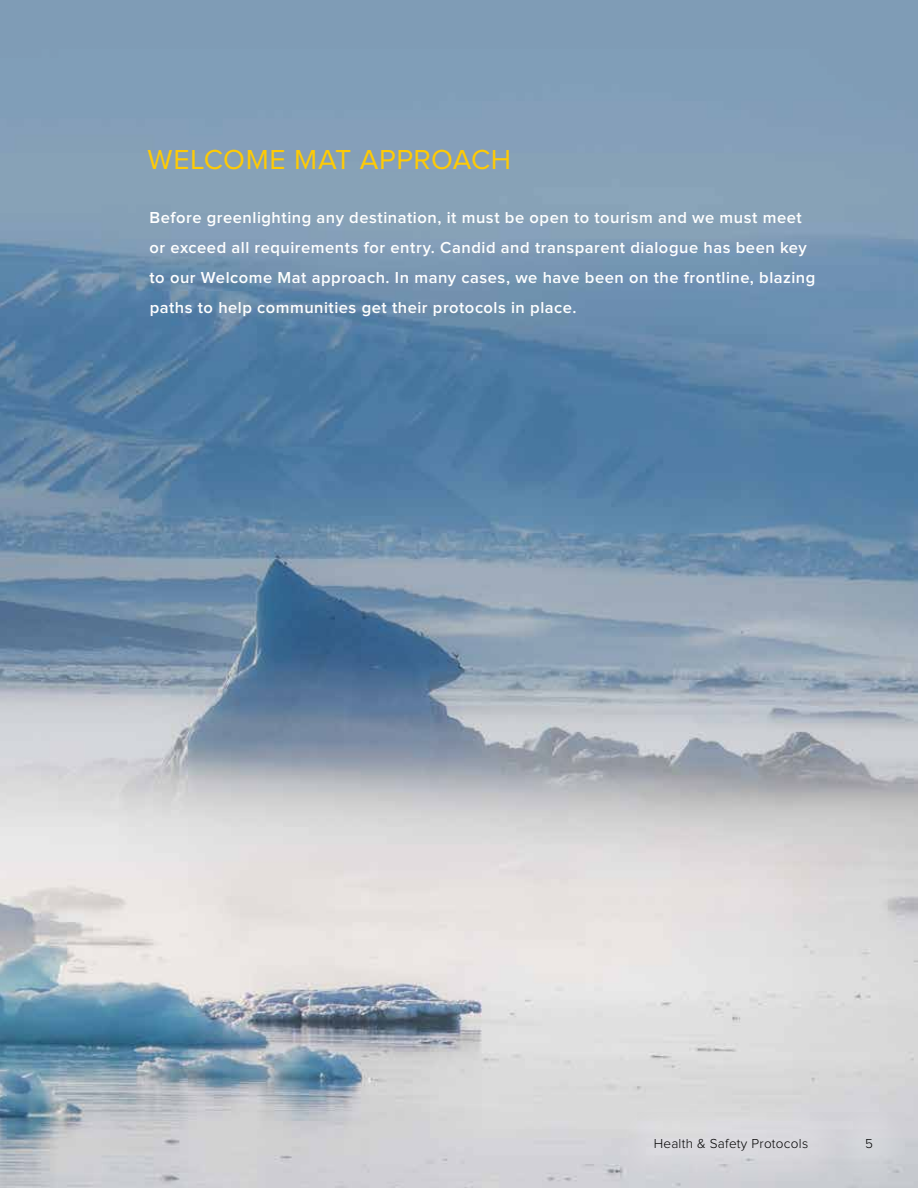
<style>
.page{position:relative;width:918px;height:1188px;background:#7f9cb6}
.page>*{position:absolute;margin:0;border:0;box-sizing:border-box;transform-origin:0 0}
.t1{font:28.5px "Proxima Nova";letter-spacing:.015em;color:#ffcb05}
.t2{font:600 16.5px/30px "Proxima Nova";letter-spacing:.03em;color:#fff}
.t3{font:300 13.5px "Proxima Nova";letter-spacing:.02em;color:#000}
</style>
<div class="page">
<img style="left:0;top:179px;width:918px;height:1009px">
<div style="left:612px;top:1096px;width:302px;height:92px;background:#d5d5d9"></div>
<h1 class="t1" style="left:148px;top:144px;width:365px">WELCOME MAT APPROACH</h1>
<p class="t2" style="left:150px;top:203px;width:667px">Before greenlighting any destination, it must be open to tourism and we must meet or exceed all requirements for entry. Candid and transparent dialogue has been key to our Welcome Mat approach. In many cases, we have been on the frontline, blazing paths to help communities get their protocols in place.</p>
<p class="t3" style="left:654px;top:1136px;width:156px">Health &amp; Safety Protocols</p>
<p class="t3" style="left:865px;top:1136px;width:9px">5</p>
</div>
